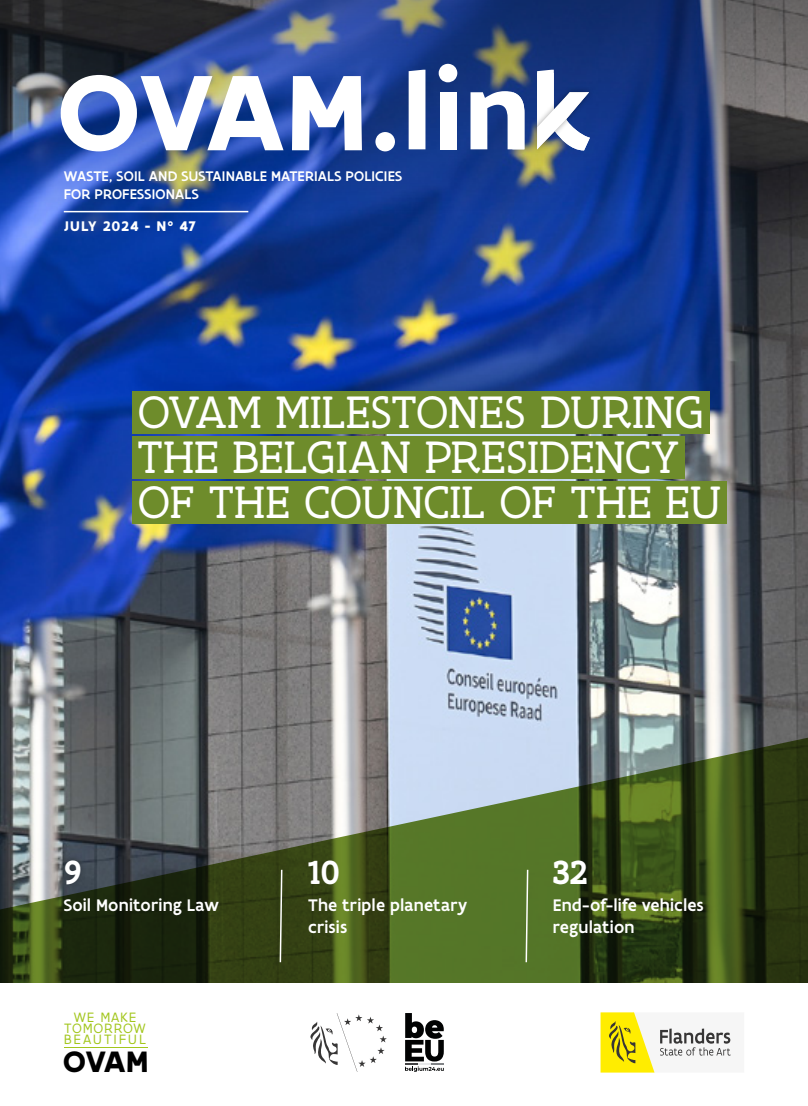
<style>
.page{position:relative;width:808px;height:1106px;background:#fff}
.page>*{position:absolute;margin:0;border:0;box-sizing:border-box;transform-origin:0 0}
.t1{font:700 115.2px "Flanders Art Sans";color:#fff}
.t2{font:48.9px/45px "Flanders Art Serif";letter-spacing:.015em;color:#fff}
.t3{font:500 36px "Flanders Art Serif";color:#fff}
.t4{font:700 31.8px "Flanders Art Sans";color:#000}
.t5{font:500 18px/21.6px "Flanders Art Sans";letter-spacing:.01em;color:#fff}
.t6{font:500 15px/18px "Flanders Art Sans";letter-spacing:.01em;color:#fff}
.t7{font:700 15px "Flanders Art Sans";letter-spacing:.065em;color:#fff}
.t8{font:14.55px/11.1px "Flanders Art Sans";letter-spacing:.055em;color:#a2c61c;text-align:center}
</style>
<div class="page">
<img style="left:0;top:342px;width:808px;height:393px">
<img style="left:0;top:0;width:808px;height:342px">
<svg style="left:0;top:735px;width:808px;height:248px;background:#566544"></svg>
<svg style="left:525px;top:868px;width:4px;height:95px"></svg>
<svg style="left:279px;top:868px;width:4px;height:95px"></svg>
<div style="left:59px;top:853px;width:27px;height:36px;background:#000;opacity:.35"></div>
<div style="left:132px;top:391px;width:578px;height:42px;background:#6e8c2b"></div>
<div style="left:132px;top:436px;width:552px;height:42px;background:#6e8c2b"></div>
<div style="left:132px;top:481px;width:594px;height:42px;background:#6e8c2b"></div>
<svg style="left:409px;top:70px;width:16px;height:79px"></svg>
<div style="left:440px;top:92px;width:16px;height:57px;background:#fff"></div>
<svg style="left:439px;top:64px;width:18px;height:18px"></svg>
<svg style="left:470px;top:91px;width:54px;height:58px"></svg>
<div style="left:532px;top:86px;width:61px;height:68px;background:#000;opacity:.35"></div>
<svg style="left:537px;top:70px;width:53px;height:80px"></svg>
<hr style="left:64px;top:211px;width:184px;height:1px;background:#fff">
<svg style="left:600px;top:1012px;width:131px;height:60px"></svg>
<svg style="left:310px;top:1013px;width:77px;height:58px"></svg>
<svg style="left:405px;top:1013px;width:39px;height:58px"></svg>
<hr style="left:64px;top:1047px;width:83px;height:1px;background:#a2c61c">
<h1 class="t1" style="left:56px;top:40px;width:347px">OVAM.</h1>
<p class="t6" style="left:64px;top:168px;width:340px">WASTE, SOIL AND SUSTAINABLE MATERIALS POLICIES<br>FOR PROFESSIONALS</p>
<p class="t7" style="left:64px;top:216px;width:134px">JULY 2024 - N° 47</p>
<h2 class="t2" style="left:137px;top:391px;width:585px">OVAM MILESTONES DURING<br>THE BELGIAN PRESIDENCY<br>OF THE COUNCIL OF THE EU</h2>
<h3 class="t3" style="left:64px;top:849px;width:20px">9</h3>
<h3 class="t3" style="left:553px;top:849px;width:36px">32</h3>
<p class="t5" style="left:553px;top:894px;width:152px">End-of-life vehicles regulation</p>
<h3 class="t3" style="left:308px;top:849px;width:33px">10</h3>
<p class="t5" style="left:308px;top:894px;width:160px">The triple planetary crisis</p>
<p class="t5" style="left:64px;top:894px;width:157px">Soil Monitoring Law</p>
<p class="t8" style="left:64px;top:1012px;width:84px">WE MAKE<br>TOMORROW<br>BEAUTIFUL</p>
<h3 class="t4" style="left:63px;top:1042px;width:88px">OVAM</h3>
</div>
